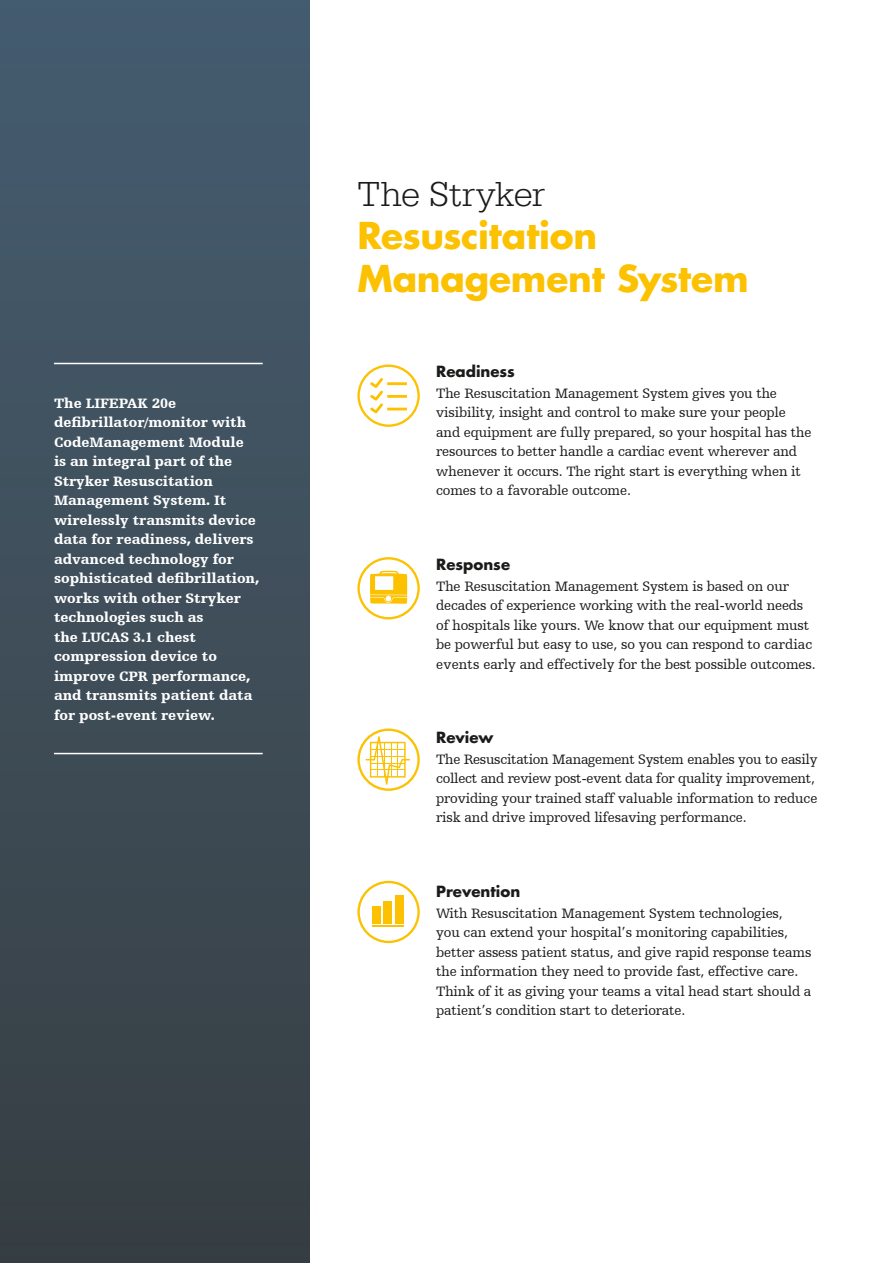
<style>
.page{position:relative;width:893px;height:1263px;background:#fff}
.page>*{position:absolute;margin:0;border:0;box-sizing:border-box;transform-origin:0 0}
.t1{font:700 36px/43.5px "Futura For Stryker";letter-spacing:-.01em;color:#fcc100}
.t2{font:300 36px "URW Egyptienne TOT";letter-spacing:-.005em;color:#1c1b1a}
.t3{font:700 15px "Futura For Stryker";color:#1c1b1a}
.t4{font:14.25px/19.5px "Humanist Slabserif 712 BT";letter-spacing:-.01em;color:#1c1b1a}
.t5{font:900 14.25px/19.5px "Humanist Slabserif 712 BT";color:#fff}
</style>
<div class="page">
<div style="left:0;top:0;width:310px;height:1263px;background:linear-gradient(to bottom,#465d70,#373e42)"></div>
<hr style="left:54px;top:363px;width:209px;height:1px;background:#fff">
<hr style="left:54px;top:753px;width:209px;height:1px;background:#fff">
<svg style="left:357px;top:364px;width:63px;height:63px"></svg>
<svg style="left:357px;top:557px;width:63px;height:62px"></svg>
<svg style="left:357px;top:728px;width:63px;height:63px"></svg>
<svg style="left:357px;top:881px;width:63px;height:62px"></svg>
<p class="t5" style="left:54px;top:393px;width:207px">The LIFEPAK 20e defibrillator/monitor with<br>CodeManagement Module is an integral part of the<br>Stryker Resuscitation<br>Management System. It wirelessly transmits device data for readiness, delivers advanced technology for sophisticated defibrillation, works with other Stryker technologies such as<br>the LUCAS 3.1 chest compression device to improve CPR performance, and transmits patient data for post-event review.</p>
<h1 class="t2" style="left:357px;top:173px;width:190px">The Stryker</h1>
<h1 class="t1" style="left:357px;top:213px;width:393px">Resuscitation<br>Management System</h1>
<p class="t3" style="left:436px;top:361px;width:80px">Readiness</p>
<p class="t4" style="left:436px;top:383px;width:377px">The Resuscitation Management System gives you the visibility, insight and control to make sure your people and equipment are fully prepared, so your hospital has the resources to better handle a cardiac event wherever and whenever it occurs. The right start is everything when it comes to a favorable outcome.</p>
<p class="t3" style="left:436px;top:554px;width:75px">Response</p>
<p class="t4" style="left:436px;top:576px;width:381px">The Resuscitation Management System is based on our decades of experience working with the real-world needs of hospitals like yours. We know that our equipment must be powerful but easy to use, so you can respond to cardiac events early and effectively for the best possible outcomes.</p>
<p class="t3" style="left:436px;top:727px;width:59px">Review</p>
<p class="t4" style="left:436px;top:749px;width:383px">The Resuscitation Management System enables you to easily collect and review post-event data for quality improvement, providing your trained staff valuable information to reduce risk and drive improved lifesaving performance.</p>
<p class="t3" style="left:436px;top:881px;width:86px">Prevention</p>
<p class="t4" style="left:436px;top:903px;width:377px">With Resuscitation Management System technologies,<br>you can extend your hospital’s monitoring capabilities, better assess patient status, and give rapid response teams the information they need to provide fast, effective care.<br>Think of it as giving your teams a vital head start should a patient’s condition start to deteriorate.</p>
</div>
